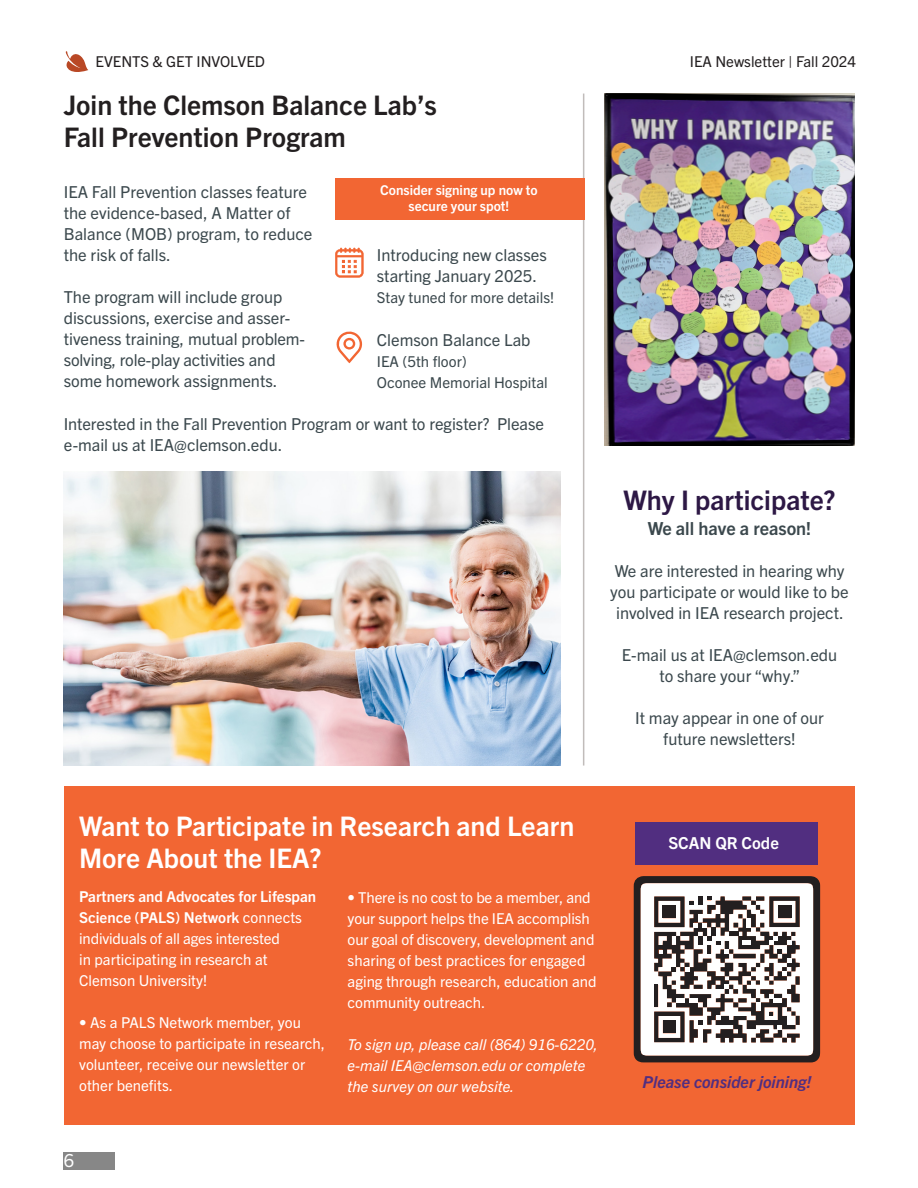
<style>
.page{position:relative;width:918px;height:1188px;background:#fff}
.page>*{position:absolute;margin:0;border:0;box-sizing:border-box;transform-origin:0 0}
.t1{font:700 27px/31.5px "Trade Gothic Next LT Pro";color:#fff}
.t2{font:700 27px "Trade Gothic Next LT Pro";color:#231f20}
.t3{font:700 27px "Trade Gothic Next LT Pro";color:#2d1845}
.t4{font:700 18px "Trade Gothic Next LT Pro";color:#3b484d}
.t5{font:18px "Trade Gothic Next LT Pro";color:#fff}
.Body{font:16.5px/21px "Trade Gothic Next LT Pro";color:#3b484d}
.t6{font:italic 700 16.5px "Trade Gothic Next LT Pro";color:#512e80}
.t7{font:700 16.5px "Trade Gothic Next LT Pro";color:#fff}
.t8{font:15px/21px "Trade Gothic Next LT Pro";color:#fff}
.t9{font:italic 15px/21px "Trade Gothic Next LT Pro";color:#fff}
.t10{font:15px "Trade Gothic Next LT Pro";color:#3b484d}
.t11{font:15px "Trade Gothic Next LT Pro";color:#231f20}
.t12{font:700 13.5px/16.2px "Trade Gothic Next LT Pro";color:#fff;text-align:center}
.s1{font-weight:700}
</style>
<div class="page">
<img style="left:64px;top:472px;width:497px;height:294px">
<img style="left:605px;top:93px;width:249px;height:352px">
<div style="left:64px;top:786px;width:790px;height:339px;background:#f26633"></div>
<svg style="left:634px;top:876px;width:186px;height:186px;background:#a09b9a"></svg>
<div style="left:635px;top:822px;width:183px;height:42px;background:#512e80"></div>
<hr style="left:583px;top:94px;width:1px;height:672px;background:#c1bcba">
<div style="left:64px;top:1152px;width:51px;height:17px;background:#878787"></div>
<svg style="left:335px;top:248px;width:29px;height:30px"></svg>
<svg style="left:336px;top:331px;width:26px;height:32px"></svg>
<svg style="left:66px;top:51px;width:22px;height:21px"></svg>
<div style="left:335px;top:178px;width:249px;height:42px;background:#f26633"></div>
<p class="t11" style="left:96px;top:51px;width:171px">EVENTS &amp; GET INVOLVED</p>
<p class="t11" style="left:690px;top:51px;width:168px">IEA Newsletter | Fall 2024</p>
<p class="t2" style="left:64px;top:86px;width:375px">Join the Clemson Balance Lab’s</p>
<p class="t2" style="left:64px;top:119px;width:284px">Fall Prevention Program</p>
<p class="Body" style="left:64px;top:181px;width:250px">IEA Fall Prevention classes feature the evidence-based, A Matter of<br>Balance (MOB) program, to reduce the risk of falls.</p>
<p class="Body" style="left:64px;top:286px;width:243px">The program will include group discussions, exercise and asser&shy;tiveness training, mutual problem&shy;solving, role-play activities and some homework assignments.</p>
<p class="t12" style="left:380px;top:181px;width:159px">Consider signing up now to secure your spot!</p>
<p class="Body" style="left:377px;top:243px;width:171px">Introducing new classes starting January 2025.</p>
<p class="t10" style="left:377px;top:287px;width:179px">Stay tuned for more details!</p>
<p class="Body" style="left:377px;top:328px;width:155px">Clemson Balance Lab</p>
<p class="t10" style="left:377px;top:351px;width:92px">IEA (5th floor)</p>
<p class="t10" style="left:377px;top:372px;width:172px">Oconee Memorial Hospital</p>
<p class="Body" style="left:64px;top:412px;width:482px">Interested in the Fall Prevention Program or want to register? Please e-mail us at IEA@clemson.edu.</p>
<p class="t3" style="left:624px;top:481px;width:213px">Why I participate?</p>
<p class="t4" style="left:648px;top:515px;width:165px">We all have a reason!</p>
<p class="Body" style="left:610px;top:559px;width:240px;text-align:center">We are interested in hearing why you participate or would like to be involved in IEA research project.</p>
<p class="Body" style="left:622px;top:643px;width:217px;text-align:center">E-mail us at IEA@clemson.edu to share your “why.”</p>
<p class="Body" style="left:635px;top:706px;width:190px;text-align:center">It may appear in one of our future newsletters!</p>
<p class="t1" style="left:79px;top:809px;width:497px">Want to Participate in Research and Learn<br>More About the IEA?</p>
<p class="t8" style="left:79px;top:885px;width:238px"><span class="s1">Partners and Advocates for Lifespan<br>Science (PALS) Network</span> connects individuals of all ages interested<br>in participating in research at<br>Clemson University!</p>
<p class="t8" style="left:79px;top:1011px;width:247px">• As a PALS Network member, you may choose to participate in research, volunteer, receive our newsletter or other benefits.</p>
<p class="t8" style="left:348px;top:886px;width:250px">• There is no cost to be a member, and your support helps the IEA accomplish our goal of discovery, development and sharing of best practices for engaged aging through research, education and community outreach.</p>
<p class="t9" style="left:348px;top:1033px;width:252px">To sign up, please call (864) 916-6220, e-mail IEA@clemson.edu or complete the survey on our website.</p>
<p class="t5" style="left:64px;top:1148px;width:12px">6</p>
<p class="t7" style="left:668px;top:832px;width:112px">SCAN QR Code</p>
<p class="t6" style="left:643px;top:1070px;width:170px">Please consider joining!</p>
</div>
